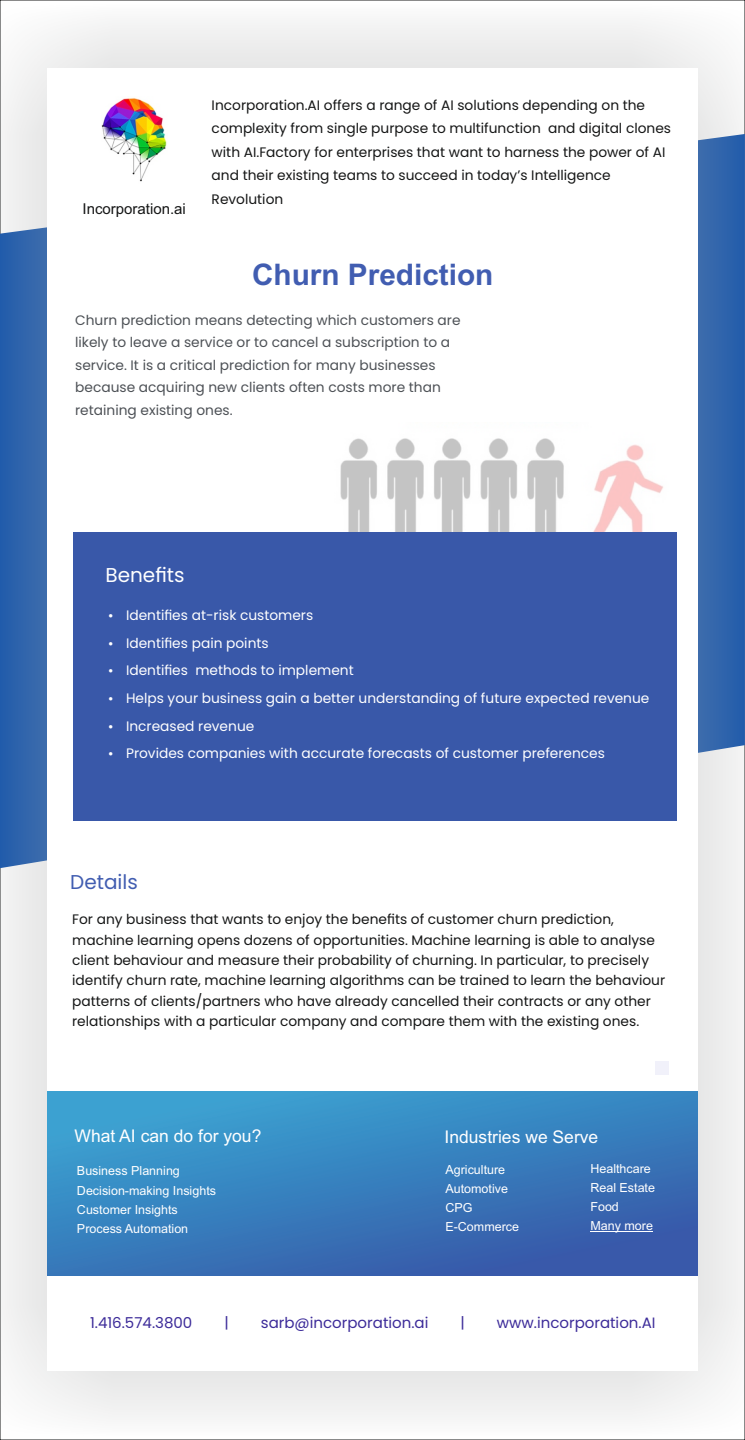
<style>
.page{position:relative;width:745px;height:1440px;background:#fff}
.page>*{position:absolute;margin:0;border:0;box-sizing:border-box;transform-origin:0 0}
.t1{font:700 29.75px "Arial";color:#415db1}
.t2{font:20px "Poppins";color:#fff}
.t3{font:20px "Poppins";color:#415db1}
.t4{font:17.5px "Arial";color:#fff}
.t5{font:15px "Poppins";color:#3c2b99}
.t6{font:15px "Arial";color:#151616}
.t7{font:13.75px/20.5px "Poppins";color:#151616}
.t8{font:13.75px/27.6px "Poppins";color:#fff}
.t9{font:13.75px/22.5px "Poppins";color:#4d5156}
.t10{font:12.5px/19.2px "Arial";color:#fff}
</style>
<div class="page">
<div style="left:0;top:4px;width:744px;height:1432px;background:#afb0b0;opacity:.49"></div>
<div style="left:47px;top:69px;width:650px;height:1302px;background:#fff"></div>
<img style="left:102px;top:98px;width:65px;height:84px">
<svg style="left:47px;top:1091px;width:650px;height:184px;background:#387dbd"></svg>
<hr style="left:590px;top:1231px;width:62px;height:1px;background:#fff">
<img style="left:340px;top:438px;width:337px;height:130px">
<div style="left:73px;top:532px;width:603px;height:288px;background:#3958a9"></div>
<div style="left:654px;top:1061px;width:14px;height:14px;background:#f1f1fa"></div>
<p class="t6" style="left:82px;top:203px;width:105px">Incorporation.ai</p>
<p class="t7" style="left:211px;top:93px;width:460px;line-height:23.6px">Incorporation.AI offers a range of AI solutions depending on the complexity from single purpose to multifunction and digital clones with AI.Factory for enterprises that want to harness the power of AI and their existing teams to succeed in today’s Intelligence Revolution</p>
<h1 class="t1" style="left:252px;top:263px;width:243px">Churn Prediction</h1>
<p class="t9" style="left:75px;top:308px;width:386px">Churn prediction means detecting which customers are likely to leave a service or to cancel a subscription to a service. It is a critical prediction for many businesses because acquiring new clients often costs more than retaining existing ones.</p>
<h2 class="t2" style="left:105px;top:561px;width:81px">Benefits</h2>
<p class="t8" style="left:126px;top:601px;width:189px">Identifies at-risk customers<br>Identifies pain points</p>
<p class="t8" style="left:126px;top:657px;width:229px">Identifies methods to implement</p>
<p class="t8" style="left:126px;top:684px;width:524px">Helps your business gain a better understanding of future expected revenue<br>Increased revenue</p>
<p class="t8" style="left:126px;top:740px;width:480px">Provides companies with accurate forecasts of customer preferences</p>
<h2 class="t3" style="left:70px;top:868px;width:69px">Details</h2>
<p class="t7" style="left:72px;top:909px;width:594px">For any business that wants to enjoy the benefits of customer churn prediction, machine learning opens dozens of opportunities. Machine learning is able to analyse client behaviour and measure their probability of churning. In particular, to precisely identify churn rate, machine learning algorithms can be trained to learn the behaviour patterns of clients/partners who have already cancelled their contracts or any other relationships with a particular company and compare them with the existing ones.</p>
<p class="t4" style="left:74px;top:1129px;width:188px">What AI can do for you?</p>
<p class="t10" style="left:77px;top:1163px;width:140px">Business Planning<br>Decision-making Insights<br>Customer Insights<br>Process Automation</p>
<p class="t4" style="left:444px;top:1130px;width:155px">Industries we Serve</p>
<p class="t10" style="left:445px;top:1161px;width:75px">Agriculture<br>Automotive<br>CPG<br>E-Commerce</p>
<p class="t10" style="left:590px;top:1160px;width:66px">Healthcare<br>Real Estate<br>Food<br>Many more</p>
<p class="t5" style="left:90px;top:1312px;width:104px">1.416.574.3800</p>
<p class="t5" style="left:224px;top:1312px;width:6px">|</p>
<p class="t5" style="left:261px;top:1312px;width:169px">sarb@incorporation.ai</p>
<p class="t5" style="left:460px;top:1312px;width:6px">|</p>
<p class="t5" style="left:496px;top:1312px;width:160px">www.incorporation.AI</p>
</div>
